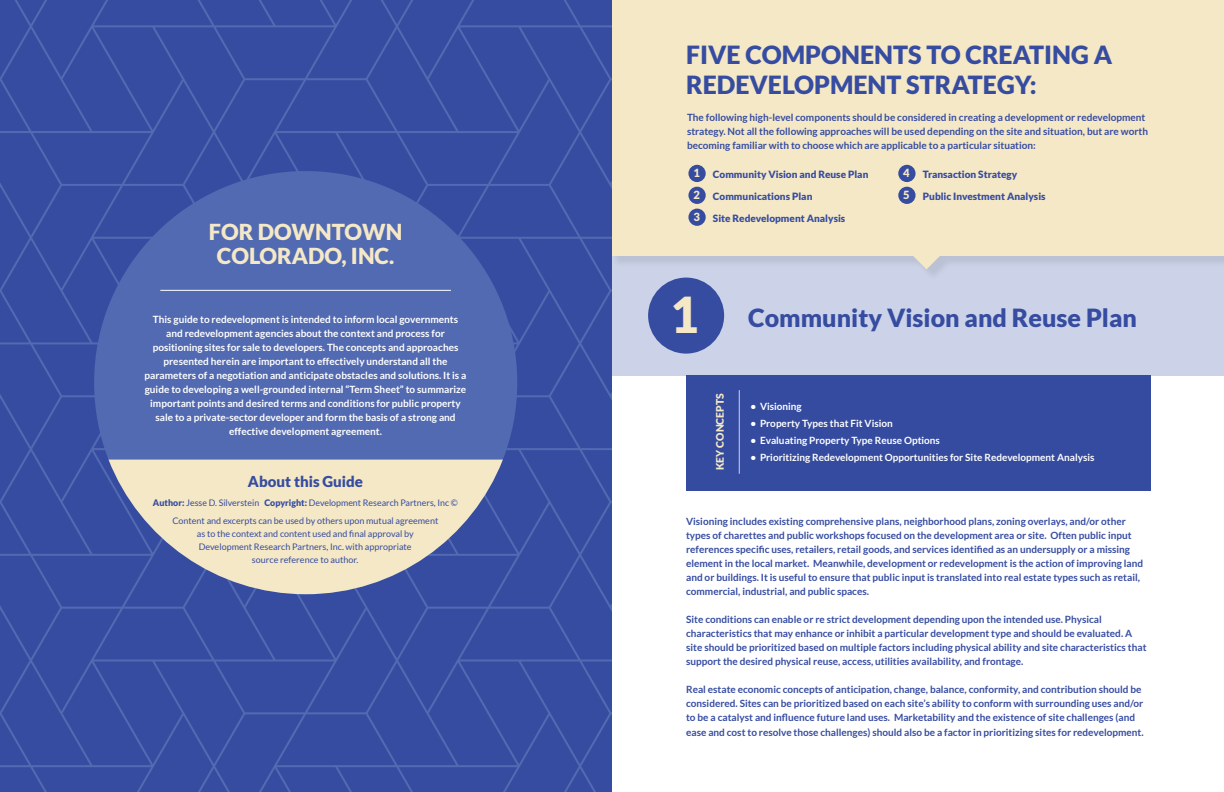
<style>
.page{position:relative;width:1224px;height:792px;background:#fff}
.page>*{position:absolute;margin:0;border:0;box-sizing:border-box;transform-origin:0 0}
.t1{font:900 49.5px "Lato";color:#f4e8c6}
.t2{font:900 25px/30px "Lato";color:#364ca1}
.t3{font:900 22px/24px "Lato";color:#f4e8c6;text-align:center}
.t4{font:900 15px "Lato";color:#364ca0}
.t5{font:900 10.4px "Lato";color:#f4e8c6}
.t6{font:700 10px/14px "Lato";color:#364ca1}
.t7{font:700 10px/14px "Lato";color:#fff;text-align:center}
.t8{font:900 10px "Lato";color:#364ca1}
.t9{font:9px/13px "Lato";color:#364ca0;text-align:center}
.s1{font-size:11.2px;color:#f4e8c6}
.s2{font-weight:900}
</style>
<div class="page">
<div style="left:612px;top:255px;width:612px;height:121px;background:#ccd3e8"></div>
<div style="left:612px;top:0;width:612px;height:281px;background:#231f20;opacity:.1"></div>
<div style="left:610px;top:0;width:614px;height:255px;background:#f4e8c6"></div>
<svg style="left:912px;top:255px;width:29px;height:14px"></svg>
<svg style="left:0;top:0;width:612px;height:792px;background:#374da1"></svg>
<svg style="left:94px;top:171px;width:423px;height:423px;background:#4d64ae"></svg>
<svg style="left:109px;top:460px;width:394px;height:134px;background:#c0bdbb"></svg>
<hr style="left:160px;top:290px;width:291px;height:1px;background:#fff">
<div style="left:648px;top:278px;width:76px;height:76px;background:#364ca1;border-radius:50%"></div>
<div style="left:686px;top:376px;width:465px;height:115px;background:#354b9f"></div>
<hr style="left:739px;top:390px;width:1px;height:84px;background:#ccd3e8">
<div style="left:688px;top:165px;width:18px;height:17px;background:#364ca1;border-radius:50%"></div>
<div style="left:898px;top:165px;width:18px;height:17px;background:#364ca1;border-radius:50%"></div>
<div style="left:688px;top:187px;width:18px;height:17px;background:#364ca1;border-radius:50%"></div>
<div style="left:898px;top:187px;width:18px;height:17px;background:#364ca1;border-radius:50%"></div>
<div style="left:688px;top:209px;width:18px;height:17px;background:#364ca1;border-radius:50%"></div>
<h2 class="t2" style="left:686px;top:39px;width:427px">FIVE COMPONENTS TO CREATING A<br>REDEVELOPMENT STRATEGY:</h2>
<h3 class="t3" style="left:209px;top:219px;width:195px">FOR DOWNTOWN<br>COLORADO, INC.</h3>
<p class="t6" style="left:687px;top:110px;width:463px">The following high-level components should be considered in creating a development or redevelopment strategy. Not all the following approaches will be used depending on the site and situation, but are worth becoming familiar with to choose which are applicable to a particular situation:</p>
<p class="t8" style="left:693px;top:168px;width:177px"><span class="s1">1</span> Community Vision and Reuse Plan</p>
<p class="t8" style="left:903px;top:168px;width:116px"><span class="s1">4</span> Transaction Strategy</p>
<p class="t8" style="left:693px;top:190px;width:121px"><span class="s1">2</span> Communications Plan</p>
<p class="t8" style="left:903px;top:190px;width:144px"><span class="s1">5</span> Public Investment Analysis</p>
<p class="t8" style="left:693px;top:212px;width:153px"><span class="s1">3</span> Site Redevelopment Analysis</p>
<h1 class="t1" style="left:670px;top:286px;width:30px">1</h1>
<p class="t7" style="left:153px;top:312px;width:307px">This guide to redevelopment is intended to inform local governments</p>
<h2 class="t2" style="left:748px;top:302px;width:390px">Community Vision and Reuse Plan</h2>
<p class="t7" style="left:145px;top:326px;width:323px">and redevelopment agencies about the context and process for positioning sites for sale to developers. The concepts and approaches presented herein are important to effectively understand all the parameters of a negotiation and anticipate obstacles and solutions. It is a guide to developing a well-grounded internal “Term Sheet” to summarize important points and desired terms and conditions for public property sale to a private-sector developer and form the basis of a strong and effective development agreement.</p>
<p class="t5" style="left:714px;top:470px;width:78px;rotate:-90deg">KEY CONCEPTS</p>
<p class="t7" style="left:750px;top:399px;width:53px">• Visioning</p>
<p class="t7" style="left:750px;top:416px;width:144px">• Property Types that Fit Vision</p>
<p class="t7" style="left:750px;top:433px;width:191px">• Evaluating Property Type Reuse Options</p>
<p class="t7" style="left:750px;top:450px;width:346px">• Prioritizing Redevelopment Opportunities for Site Redevelopment Analysis</p>
<h3 class="t4" style="left:248px;top:473px;width:117px">About this Guide</h3>
<p class="t9" style="left:153px;top:493px;width:307px;line-height:18px"><span class="s2">Author:</span> Jesse D. Silverstein <span class="s2">Copyright:</span> Development Research Partners, Inc ©<br>Content and excerpts can be used by others upon mutual agreement</p>
<p class="t9" style="left:197px;top:527px;width:219px">as to the context and content used and final approval by<br>Development Research Partners, Inc. with appropriate source reference to author.</p>
<p class="t6" style="left:686px;top:514px;width:459px">Visioning includes existing comprehensive plans, neighborhood plans, zoning overlays, and/or other types of charettes and public workshops focused on the development area or site. Often public input references specific uses, retailers, retail goods, and services identified as an undersupply or a missing element in the local market. Meanwhile, development or redevelopment is the action of improving land and or buildings. It is useful to ensure that public input is translated into real estate types such as retail, commercial, industrial, and public spaces.</p>
<p class="t6" style="left:686px;top:612px;width:462px">Site conditions can enable or re strict development depending upon the intended use. Physical characteristics that may enhance or inhibit a particular development type and should be evaluated. A site should be prioritized based on multiple factors including physical ability and site characteristics that support the desired physical reuse, access, utilities availability, and frontage.</p>
<p class="t6" style="left:686px;top:682px;width:459px">Real estate economic concepts of anticipation, change, balance, conformity, and contribution should be considered. Sites can be prioritized based on each site’s ability to conform with surrounding uses and/or to be a catalyst and influence future land uses. Marketability and the existence of site challenges (and ease and cost to resolve those challenges) should also be a factor in prioritizing sites for redevelopment.</p>
</div>
